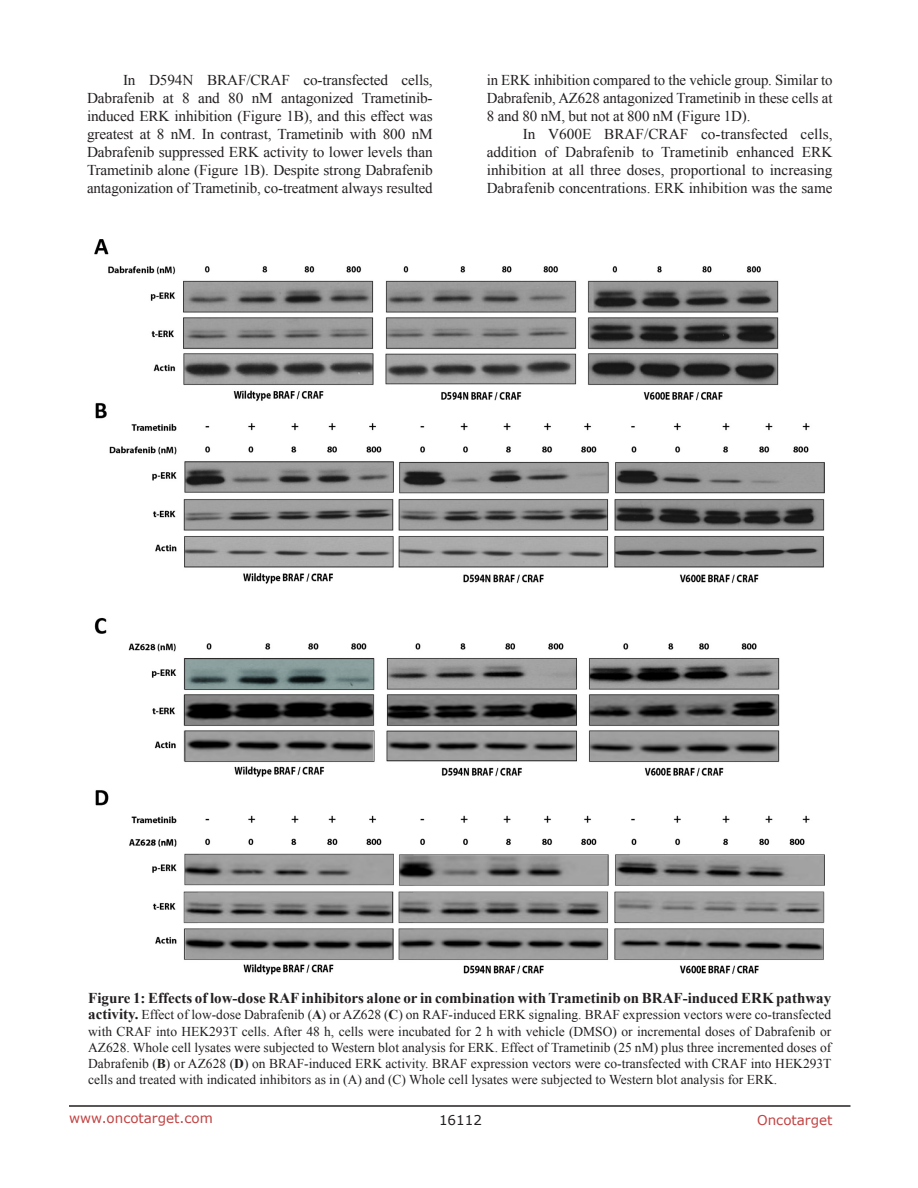
<style>
.page{position:relative;width:918px;height:1188px;background:#fff}
.page>*{position:absolute;margin:0;border:0;box-sizing:border-box;transform-origin:0 0}
.BodyText{font:15px/18px "Times New Roman";letter-spacing:-.01em;color:#231f20;text-align:justify}
.Figuretrx{font:700 15px "Times New Roman";color:#231f20}
.Figuretrx-2{font:13.5px/16.2px "Times New Roman";color:#231f20;text-align:justify}
.t1{font:13.5px "Verdana";color:#c24141}
.t2{font:13.5px "Verdana";color:#231f20}
.s1{font-weight:700;font-size:15px}
.s2{font-weight:700}
</style>
<div class="page">
<hr style="left:69px;top:1105px;width:781px;height:2px;background:#231f20">
<img style="left:95px;top:239px;width:730px;height:736px">
<p class="BodyText" style="left:87px;top:71px;width:347px;text-indent:36px">In D594N BRAF/CRAF co-transfected cells, Dabrafenib at 8 and 80 nM antagonized Trametinib&shy;induced ERK inhibition (Figure 1B), and this effect was greatest at 8 nM. In contrast, Trametinib with 800 nM Dabrafenib suppressed ERK activity to lower levels than Trametinib alone (Figure 1B). Despite strong Dabrafenib antagonization of Trametinib, co-treatment always resulted</p>
<p class="BodyText" style="left:487px;top:71px;width:347px">in ERK inhibition compared to the vehicle group. Similar to Dabrafenib, AZ628 antagonized Trametinib in these cells at 8 and 80 nM, but not at 800 nM (Figure 1D).</p>
<p class="BodyText" style="left:487px;top:125px;width:347px;text-indent:36px">In V600E BRAF/CRAF co-transfected cells, addition of Dabrafenib to Trametinib enhanced ERK inhibition at all three doses, proportional to increasing Dabrafenib concentrations. ERK inhibition was the same</p>
<p class="Figuretrx" style="left:88px;top:988px;width:745px">Figure 1: Effects of low-dose RAF inhibitors alone or in combination with Trametinib on BRAF-induced ERK pathway</p>
<p class="Figuretrx-2" style="left:88px;top:1007px;width:745px"><span class="s1">activity.</span> Effect of low-dose Dabrafenib (<span class="s2">A</span>) or AZ628 (<span class="s2">C</span>) on RAF-induced ERK signaling. BRAF expression vectors were co-transfected with CRAF into HEK293T cells. After 48 h, cells were incubated for 2 h with vehicle (DMSO) or incremental doses of Dabrafenib or AZ628. Whole cell lysates were subjected to Western blot analysis for ERK. Effect of Trametinib (25 nM) plus three incremented doses of Dabrafenib (<span class="s2">B</span>) or AZ628 (<span class="s2">D</span>) on BRAF-induced ERK activity. BRAF expression vectors were co-transfected with CRAF into HEK293T cells and treated with indicated inhibitors as in (A) and (C) Whole cell lysates were subjected to Western blot analysis for ERK.</p>
<p class="t1" style="left:69px;top:1109px;width:145px">www.oncotarget.com</p>
<p class="t2" style="left:439px;top:1111px;width:44px">16112</p>
<p class="t1" style="left:757px;top:1111px;width:77px">Oncotarget</p>
</div>
